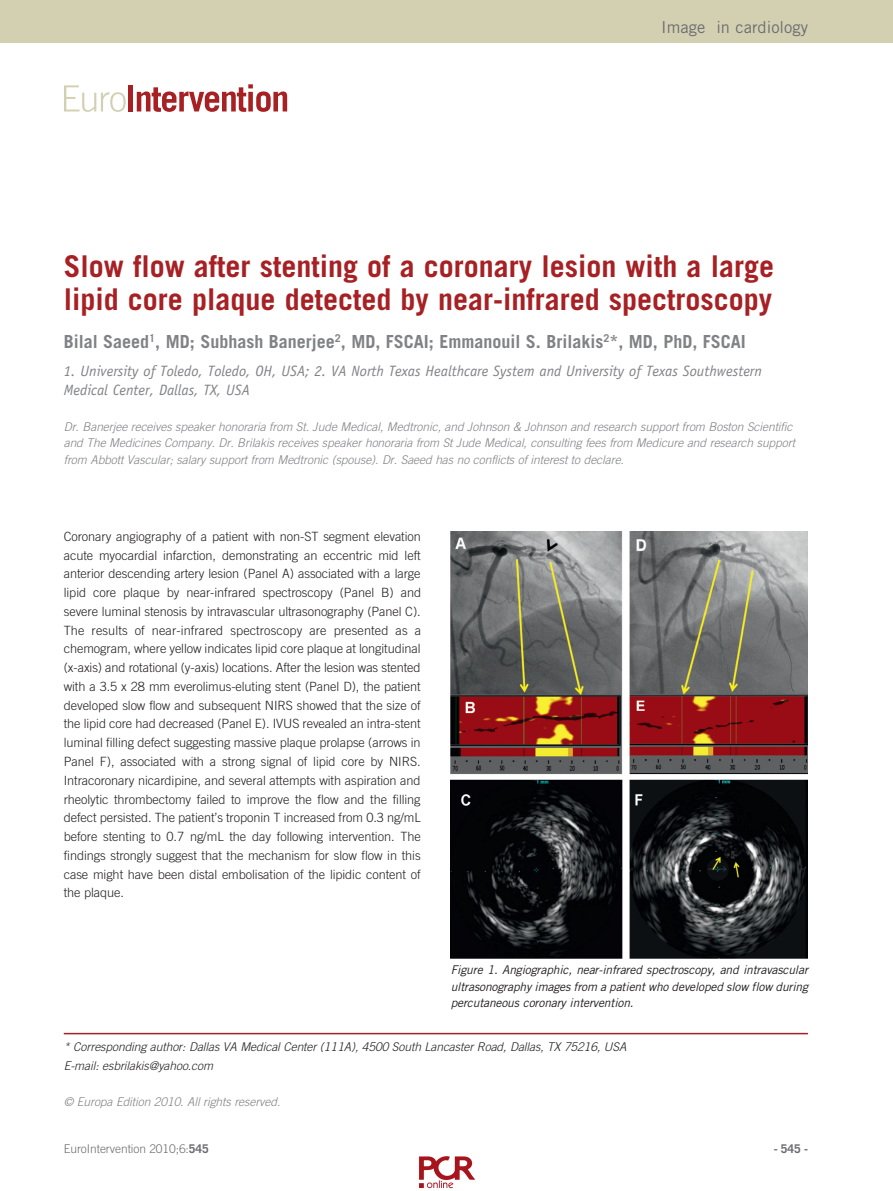
<style>
.page{position:relative;width:893px;height:1191px;background:#fff}
.page>*{position:absolute;margin:0;border:0;box-sizing:border-box;transform-origin:0 0}
.t1{font:700 30px/33px "Trade Gothic LT Std";color:#a72023}
.t2{font:700 18px "Trade Gothic LT Std";color:#808285}
.t3{font:16.5px "Trade Gothic LT Std";color:#6c6d70}
.t4{font:italic 15px/19.5px "Officina Sans Std";color:#808285}
.t5{font:300 12.75px/18.8px "Trade Gothic LT Std";letter-spacing:-.005em;color:#231f20;text-align:justify}
.t6{font:italic 300 12px/16.5px "Trade Gothic LT Std";letter-spacing:-.005em;color:#808285}
.t7{font:italic 12px/16.5px "Trade Gothic LT Std";letter-spacing:-.01em;color:#231f20;text-align:justify}
.t8{font:italic 300 12px/18.8px "Trade Gothic LT Std";letter-spacing:-.005em;color:#231f20}
.t9{font:300 12px "Trade Gothic LT Std";letter-spacing:-.005em;color:#6c6d70}
.t10{font:700 12px "Trade Gothic LT Std";color:#6c6d70}
.s1{font-weight:700}
</style>
<div class="page">
<div style="left:0;top:0;width:893px;height:43px;background:#d3d0b2"></div>
<hr style="left:64px;top:1032px;width:744px;height:2px;background:#a72023">
<svg style="left:64px;top:85px;width:62px;height:27px"></svg>
<div style="left:128px;top:85px;width:5px;height:26px;background:#a72023"></div>
<svg style="left:137px;top:84px;width:150px;height:28px"></svg>
<img style="left:451px;top:531px;width:357px;height:427px">
<img style="left:419px;top:1156px;width:56px;height:33px">
<p class="t3" style="left:661px;top:21px;width:148px">Image in cardiology</p>
<h1 class="t1" style="left:64px;top:252px;width:712px">Slow flow after stenting of a coronary lesion with a large lipid core plaque detected by near-infrared spectroscopy</h1>
<h2 class="t2" style="left:64px;top:334px;width:684px">Bilal Saeed<sup>1</sup>, MD; Subhash Banerjee<sup>2</sup>, MD, FSCAI; Emmanouil S. Brilakis<sup>2</sup>*, MD, PhD, FSCAI</h2>
<p class="t4" style="left:64px;top:362px;width:700px">1. University of Toledo, Toledo, OH, USA; 2. VA North Texas Healthcare System and University of Texas Southwestern<br>Medical Center, Dallas, TX, USA</p>
<p class="t6" style="left:64px;top:419px;width:733px">Dr. Banerjee receives speaker honoraria from St. Jude Medical, Medtronic, and Johnson &amp; Johnson and research support from Boston Scientific and The Medicines Company. Dr. Brilakis receives speaker honoraria from St Jude Medical, consulting fees from Medicure and research support from Abbott Vascular; salary support from Medtronic (spouse). Dr. Saeed has no conflicts of interest to declare.</p>
<p class="t5" style="left:64px;top:528px;width:359px">Coronary angiography of a patient with non-ST segment elevation acute myocardial infarction, demonstrating an eccentric mid left anterior descending artery lesion (Panel A) associated with a large lipid core plaque by near-infrared spectroscopy (Panel B) and severe luminal stenosis by intravascular ultrasonography (Panel C).<br>The results of near-infrared spectroscopy are presented as a chemogram, where yellow indicates lipid core plaque at longitudinal (x-axis) and rotational (y-axis) locations. After the lesion was stented with a 3.5 x 28 mm everolimus-eluting stent (Panel D), the patient developed slow flow and subsequent NIRS showed that the size of the lipid core had decreased (Panel E). IVUS revealed an intra-stent luminal filling defect suggesting massive plaque prolapse (arrows in Panel F), associated with a strong signal of lipid core by NIRS.<br>Intracoronary nicardipine, and several attempts with aspiration and rheolytic thrombectomy failed to improve the flow and the filling defect persisted. The patient’s troponin T increased from 0.3 ng/mL before stenting to 0.7 ng/mL the day following intervention. The findings strongly suggest that the mechanism for slow flow in this case might have been distal embolisation of the lipidic content of the plaque.</p>
<p class="t7" style="left:451px;top:962px;width:359px">Figure 1. Angiographic, near-infrared spectroscopy, and intravascular ultrasonography images from a patient who developed slow flow during percutaneous coronary intervention.</p>
<p class="t8" style="left:64px;top:1038px;width:564px">* Corresponding author: Dallas VA Medical Center (111A), 4500 South Lancaster Road, Dallas, TX 75216, USA<br>E-mail: esbrilakis@yahoo.com</p>
<p class="t6" style="left:64px;top:1094px;width:218px">© Europa Edition 2010. All rights reserved.</p>
<p class="t9" style="left:64px;top:1144px;width:146px">EuroIntervention 2010;6:<span class="s1">545</span></p>
<p class="t10" style="left:774px;top:1143px;width:36px">- 545 -</p>
</div>
